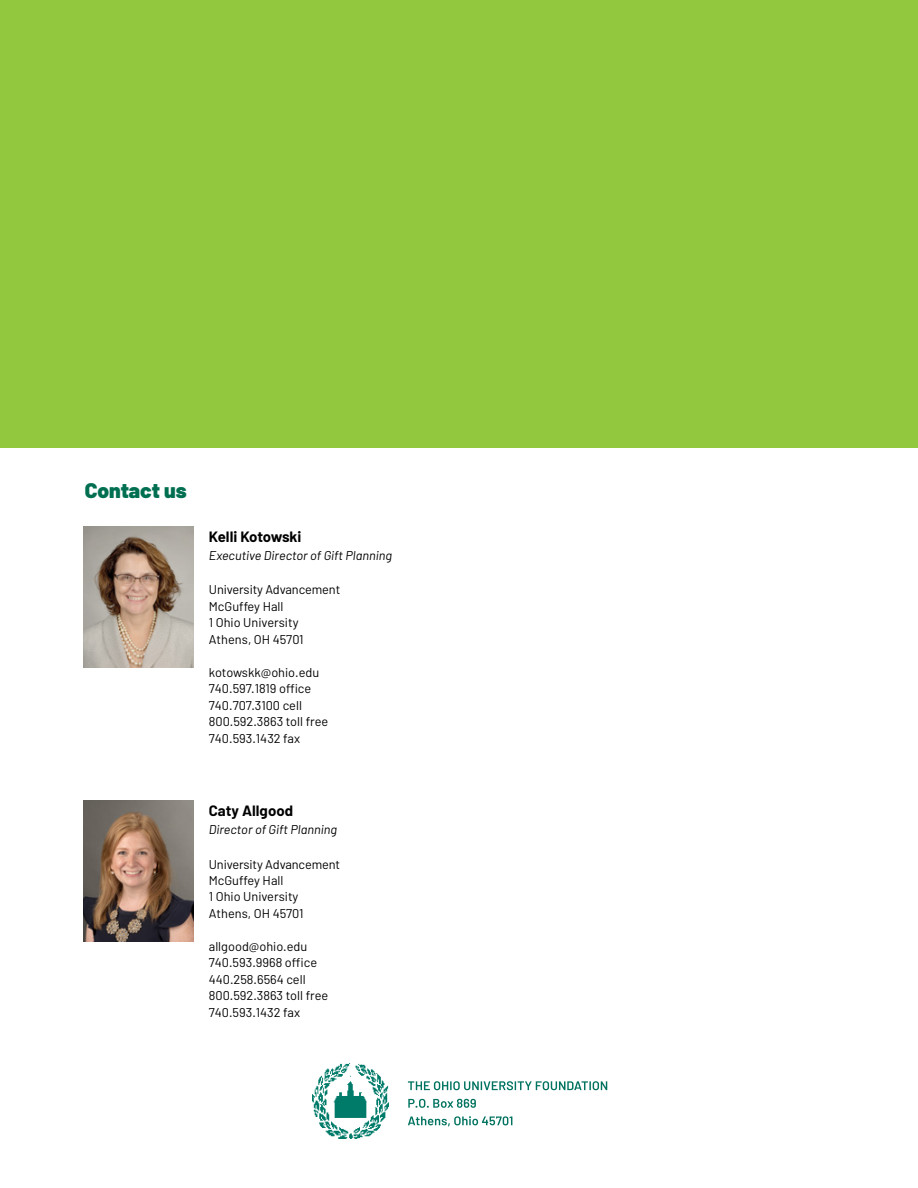
<style>
.page{position:relative;width:918px;height:1188px;background:#fff}
.page>*{position:absolute;margin:0;border:0;box-sizing:border-box;transform-origin:0 0}
.t1{font:900 21px "Barlow";color:#006f51}
.t2{font:700 15px "Barlow";color:#000}
.t3{font:12.75px/16.5px "Barlow";color:#000}
.t4{font:italic 12.75px "Barlow";color:#000}
</style>
<div class="page">
<div style="left:0;top:0;width:918px;height:447px;background:#92c83e"></div>
<img style="left:313px;top:1064px;width:76px;height:74px">
<svg style="left:408px;top:1116px;width:104px;height:10px"></svg>
<svg style="left:408px;top:1099px;width:68px;height:9px"></svg>
<svg style="left:408px;top:1081px;width:199px;height:9px"></svg>
<img style="left:83px;top:527px;width:110px;height:141px">
<img style="left:83px;top:801px;width:110px;height:141px">
<h1 class="t1" style="left:85px;top:478px;width:104px">Contact us</h1>
<p class="t2" style="left:209px;top:527px;width:94px">Kelli Kotowski</p>
<p class="t4" style="left:209px;top:547px;width:185px">Executive Director of Gift Planning</p>
<p class="t3" style="left:209px;top:581px;width:133px">University Advancement<br>McGuffey Hall<br>1 Ohio University<br>Athens, OH 45701</p>
<p class="t3" style="left:209px;top:664px;width:121px">kotowskk@ohio.edu<br>740.597.1819 office<br>740.707.3100 cell<br>800.592.3863 toll free<br>740.593.1432 fax</p>
<p class="t2" style="left:209px;top:801px;width:86px">Caty Allgood</p>
<p class="t4" style="left:209px;top:822px;width:130px">Director of Gift Planning</p>
<p class="t3" style="left:209px;top:855px;width:133px">University Advancement<br>McGuffey Hall<br>1 Ohio University<br>Athens, OH 45701</p>
<p class="t3" style="left:209px;top:938px;width:121px">allgood@ohio.edu<br>740.593.9968 office<br>440.258.6564 cell<br>800.592.3863 toll free<br>740.593.1432 fax</p>
</div>
